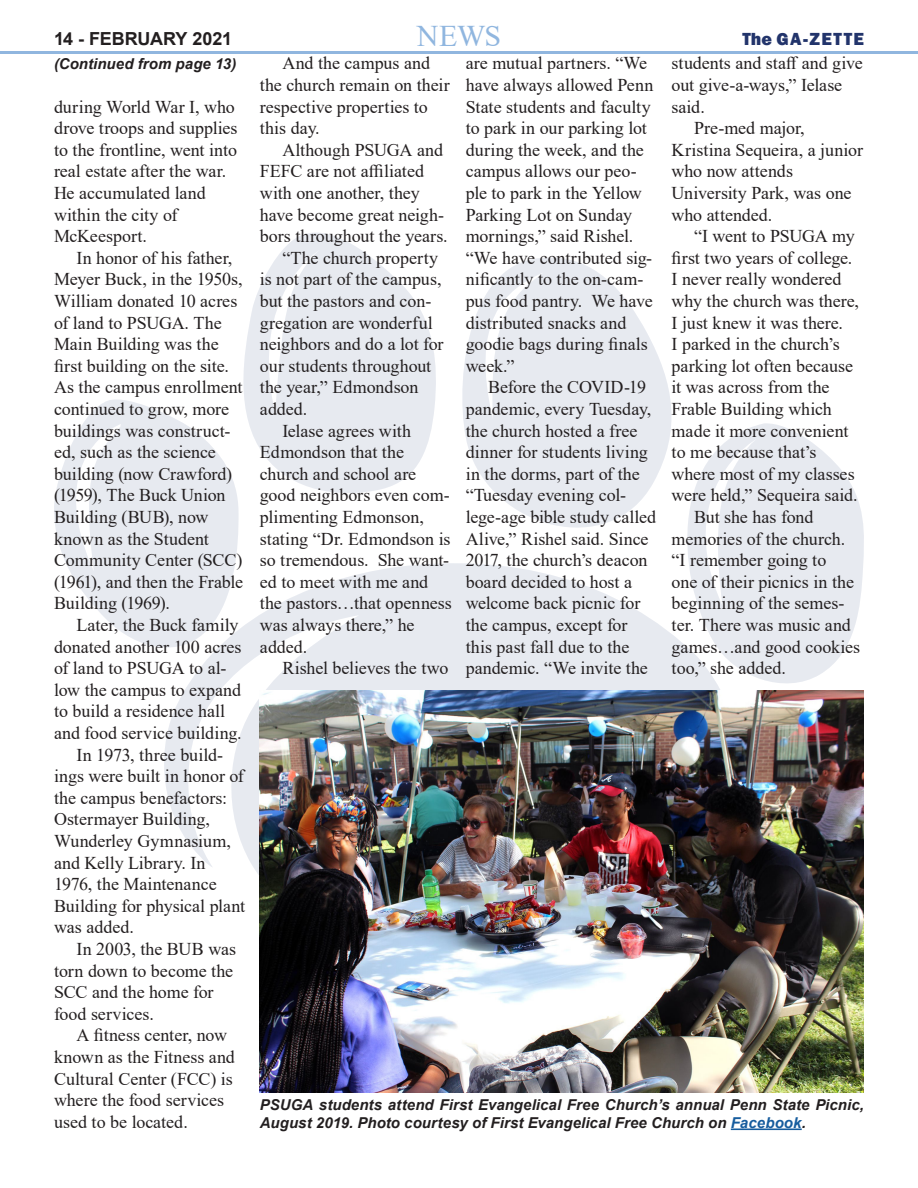
<style>
.page{position:relative;width:918px;height:1188px;background:#fff}
.page>*{position:absolute;margin:0;border:0;box-sizing:border-box;transform-origin:0 0}
.t1{font:30px "Times New Roman";color:#90b6df}
.t2{font:18px/21.6px "Times New Roman";letter-spacing:-.005em;color:#231f20}
.t3{font:700 18px "Arial";letter-spacing:-.01em;color:#231f20}
.t4{font:800 18px "Franklin Gothic";letter-spacing:.07em;color:#22346b}
.t5{font:italic 700 15px/18px "Arial";letter-spacing:.005em;color:#231f20}
.s1{color:#175d9e}
</style>
<div class="page">
<hr style="left:0;top:51px;width:918px;height:3px;background:#90b6df">
<svg style="left:164px;top:563px;width:506px;height:392px;fill:#e7eaf0"></svg>
<svg style="left:670px;top:423px;width:194px;height:267px;fill:#e7eaf0"></svg>
<svg style="left:462px;top:258px;width:220px;height:304px;fill:#e7eaf0"></svg>
<svg style="left:243px;top:233px;width:193px;height:260px;fill:#e7eaf0"></svg>
<svg style="left:54px;top:399px;width:185px;height:262px;fill:#e7eaf0"></svg>
<img style="left:260px;top:690px;width:604px;height:403px">
<hr style="left:731px;top:1129px;width:71px;height:1px;background:#175d9e">
<p class="t1" style="left:417px;top:15px;width:86px">NEWS</p>
<p class="t3" style="left:54px;top:26px;width:180px">14 - FEBRUARY 2021</p>
<p class="t4" style="left:742px;top:27px;width:123px">The GA-ZETTE</p>
<p class="t5" style="left:54px;top:56px;width:184px">(Continued from page 13)</p>
<p class="t2" style="left:54px;top:95px;width:185px">during World War I, who drove troops and supplies to the frontline, went into real estate after the war.<br>He accumulated land within the city of</p>
<p class="t2" style="left:54px;top:225px;width:95px">McKeesport.</p>
<p class="t2" style="left:54px;top:246px;width:191px;text-indent:22px">In honor of his father,<br>Meyer Buck, in the 1950s,<br>William donated 10 acres of land to PSUGA. The<br>Main Building was the first building on the site.<br>As the campus enrollment continued to grow, more buildings was construct&shy;ed, such as the science building (now Crawford) (1959), The Buck Union<br>Building (BUB), now known as the Student<br>Community Center (SCC) (1961), and then the Frable<br>Building (1969).</p>
<p class="t2" style="left:54px;top:614px;width:189px;text-indent:22px">Later, the Buck family donated another 100 acres of land to PSUGA to al&shy;low the campus to expand to build a residence hall and food service building.</p>
<p class="t2" style="left:54px;top:743px;width:193px;text-indent:22px">In 1973, three build&shy;ings were built in honor of the campus benefactors:<br>Ostermayer Building,<br>Wunderley Gymnasium, and Kelly Library. In<br>1976, the Maintenance<br>Building for physical plant was added.</p>
<p class="t2" style="left:54px;top:938px;width:184px;text-indent:22px">In 2003, the BUB was torn down to become the<br>SCC and the home for food services.</p>
<p class="t2" style="left:54px;top:1024px;width:182px;text-indent:22px">A fitness center, now known as the Fitness and<br>Cultural Center (FCC) is where the food services used to be located.</p>
<p class="t2" style="left:672px;top:52px;width:193px">students and staff and give out give-a-ways,” Ielase said.</p>
<p class="t2" style="left:694px;top:117px;width:112px">Pre-med major,</p>
<p class="t2" style="left:672px;top:138px;width:193px">Kristina Sequeira, a junior who now attends</p>
<p class="t2" style="left:672px;top:182px;width:181px">University Park, was one who attended.</p>
<p class="t2" style="left:672px;top:225px;width:189px;text-indent:22px">“I went to PSUGA my first two years of college.<br>I never really wondered why the church was there,<br>I just knew it was there.<br>I parked in the church’s parking lot often because it was across from the<br>Frable Building which made it more convenient to me because that’s where most of my classes were held,” Sequeira said.</p>
<p class="t2" style="left:672px;top:506px;width:190px;text-indent:22px">But she has fond memories of the church. “I remember going to<br>one of their picnics in the beginning of the semes&shy;ter. There was music and games…and good cookies too,” she added.</p>
<p class="t2" style="left:260px;top:52px;width:192px;text-indent:22px">And the campus and the church remain on their respective properties to this day.</p>
<p class="t2" style="left:260px;top:138px;width:189px;text-indent:22px">Although PSUGA and<br>FEFC are not affiliated with one another, they have become great neigh&shy;bors throughout the years.</p>
<p class="t2" style="left:260px;top:246px;width:185px;text-indent:22px">“The church property is not part of the campus, but the pastors and con&shy;gregation are wonderful neighbors and do a lot for our students throughout the year,” Edmondson added.</p>
<p class="t2" style="left:282px;top:419px;width:130px">Ielase agrees with</p>
<p class="t2" style="left:260px;top:441px;width:194px">Edmondson that the church and school are good neighbors even com&shy;plimenting Edmonson, stating “Dr. Edmondson is so tremendous. She want&shy;ed to meet with me and the pastors…that openness was always there,” he added.</p>
<p class="t2" style="left:282px;top:657px;width:168px">Rishel believes the two</p>
<p class="t2" style="left:466px;top:52px;width:189px">are mutual partners. “We have always allowed Penn<br>State students and faculty to park in our parking lot during the week, and the campus allows our peo&shy;ple to park in the Yellow<br>Parking Lot on Sunday mornings,” said Rishel. “We have contributed sig&shy;nificantly to the on-cam&shy;pus food pantry. We have distributed snacks and goodie bags during finals week.”</p>
<p class="t2" style="left:466px;top:376px;width:192px;text-indent:22px">Before the COVID-19 pandemic, every Tuesday, the church hosted a free dinner for students living in the dorms, part of the “Tuesday evening col&shy;lege-age bible study called<br>Alive,” Rishel said. Since<br>2017, the church’s deacon board decided to host a welcome back picnic for the campus, except for this past fall due to the pandemic. “We invite the</p>
<p class="t5" style="left:260px;top:1096px;width:606px">PSUGA students attend First Evangelical Free Church’s annual Penn State Picnic,<br>August 2019. Photo courtesy of First Evangelical Free Church on <span class="s1">Facebook</span>.</p>
</div>
